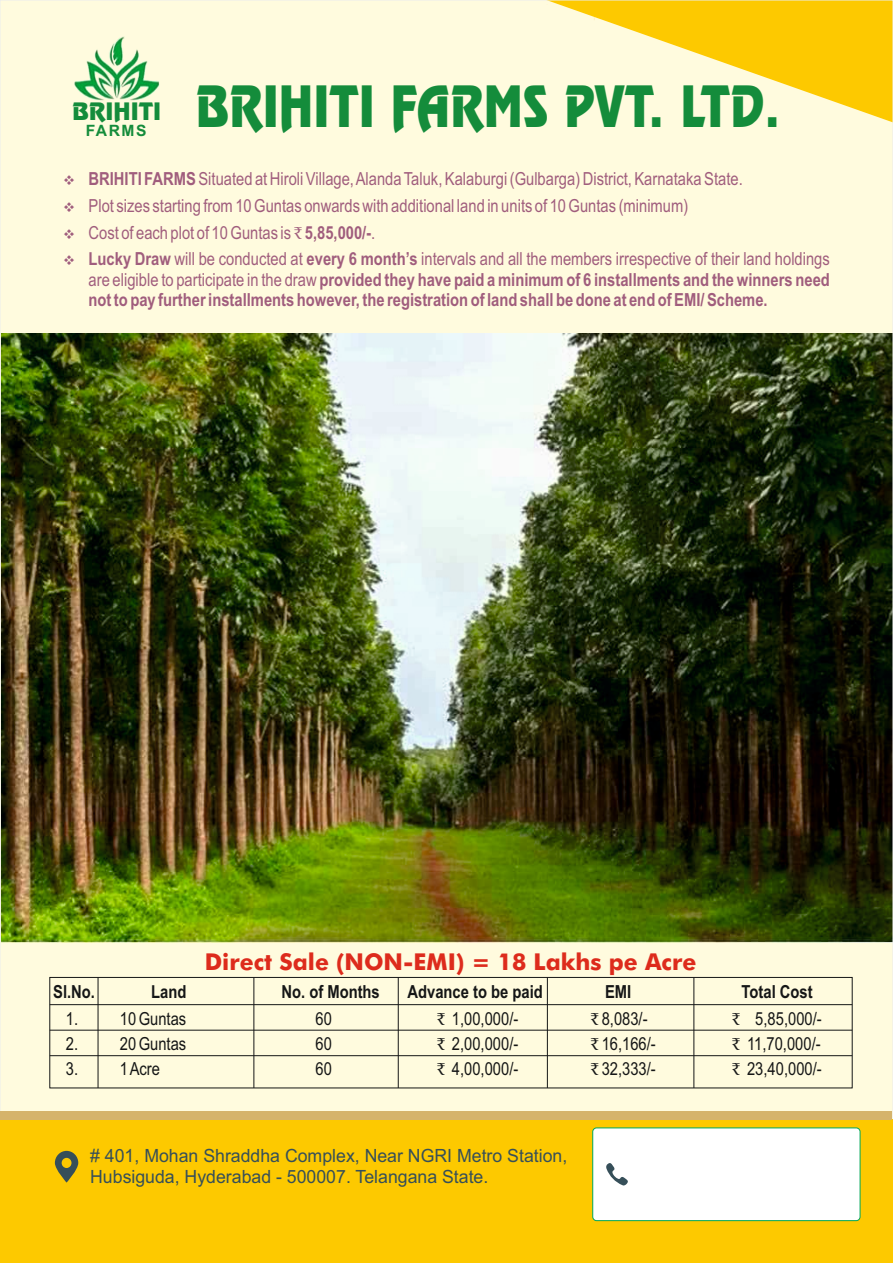
<style>
.page{position:relative;width:893px;height:1263px;background:#fffbde}
.page>*{position:absolute;margin:0;border:0;box-sizing:border-box;transform-origin:0 0}
.t1{font:56.1px "Revue BT";color:#148c3b;scale:.85 1}
.t2{font:23.7px "Revue BT";color:#148c3b}
.t3{font:700 23.25px "Futura BT";color:#dd2b1c}
.t4{font:18.15px/20.4px "Arial";color:#364f59}
.t5{font:700 18px/20.5px "Arial Narrow";color:#a05d7d;text-align:justify}
.t6{font:18px "Arial Narrow";color:#a05d7d}
.t7{font:18px "Arial Narrow";color:#151616}
.t8{font:700 18px "Arial Narrow";color:#151616}
.t9{font:700 15.6px "Arial";letter-spacing:.095em;color:#148c3b}
.s1{font-weight:700}
.s2{font-family:"ITF Rupee"}
.s3{font-weight:400}
</style>
<div class="page">
<svg style="left:552px;top:2px;width:339px;height:120px"></svg>
<img style="left:2px;top:333px;width:889px;height:610px">
<img style="left:74px;top:37px;width:85px;height:64px">
<div style="left:0;top:1119px;width:892px;height:144px;background:#fdc900"></div>
<div style="left:1px;top:1111px;width:891px;height:9px;background:#d5b36b"></div>
<svg style="left:49px;top:977px;width:804px;height:112px"></svg>
<hr style="left:50px;top:1004px;width:802px;height:1px;background:#151616">
<hr style="left:50px;top:1030px;width:802px;height:1px;background:#151616">
<hr style="left:50px;top:1055px;width:802px;height:1px;background:#151616">
<hr style="left:547px;top:977px;width:1px;height:111px;background:#151616">
<hr style="left:693px;top:977px;width:1px;height:111px;background:#151616">
<hr style="left:98px;top:977px;width:1px;height:111px;background:#151616">
<hr style="left:253px;top:977px;width:1px;height:111px;background:#151616">
<hr style="left:398px;top:977px;width:1px;height:111px;background:#151616">
<div style="left:592px;top:1127px;width:268px;height:94px;background:#fff;border:1px solid #00a759;border-radius:4px"></div>
<svg style="left:606px;top:1163px;width:22px;height:22px"></svg>
<svg style="left:55px;top:1151px;width:23px;height:31px"></svg>
<h2 class="t2" style="left:72px;top:102px;width:91px">BRIHITI</h2>
<p class="t9" style="left:86px;top:125px;width:62px">FARMS</p>
<h1 class="t1" style="left:195px;top:84px;width:690px">BRIHITI FARMS PVT. LTD.</h1>
<p class="t6" style="left:63px;top:172px;width:681px">❖ <span class="s1">BRIHITI FARMS</span>Situated at Hiroli Village, Alanda Taluk, Kalaburgi (Gulbarga) District, Karnataka State.</p>
<p class="t6" style="left:63px;top:199px;width:627px">❖ Plot sizes starting from 10 Guntas onwards with additional land in units of 10 Guntas (minimum)</p>
<p class="t6" style="left:63px;top:225px;width:314px">❖ Cost of each plot of 10 Guntas is <span class="s2">R</span> <span class="s1">5,85,000/-</span>.</p>
<p class="t5" style="left:89px;top:250px;width:743px;text-indent:-25px">❖ Lucky Draw <span class="s3">will be conducted at</span> every 6 month’s <span class="s3">intervals and all the members irrespective of their land holdings are eligible to participate in the draw</span> provided they have paid a minimum of 6 installments and the winners need not to pay further installments however, the registration of land shall be done at end of EMI/ Scheme.</p>
<p class="t3" style="left:205px;top:952px;width:493px">Direct Sale (NON-EMI) = 18 Lakhs pe Acre</p>
<p class="t8" style="left:53px;top:984px;width:43px">Sl.No.</p>
<p class="t7" style="left:66px;top:1012px;width:122px">1. 10 Guntas</p>
<p class="t7" style="left:316px;top:1012px;width:18px">60</p>
<p class="t7" style="left:437px;top:1012px;width:83px"><span class="s2">R</span> 1,00,000/-</p>
<p class="t7" style="left:591px;top:1012px;width:59px"><span class="s2">R</span> 8,083/-</p>
<p class="t7" style="left:732px;top:1012px;width:91px"><span class="s2">R</span> 5,85,000/-</p>
<p class="t7" style="left:66px;top:1037px;width:122px">2. 20 Guntas</p>
<p class="t7" style="left:316px;top:1037px;width:18px">60</p>
<p class="t7" style="left:437px;top:1037px;width:83px"><span class="s2">R</span> 2,00,000/-</p>
<p class="t7" style="left:591px;top:1037px;width:67px"><span class="s2">R</span> 16,166/-</p>
<p class="t7" style="left:732px;top:1037px;width:90px"><span class="s2">R</span> 11,70,000/-</p>
<p class="t7" style="left:66px;top:1062px;width:96px">3. 1 Acre</p>
<p class="t7" style="left:316px;top:1062px;width:18px">60</p>
<p class="t7" style="left:437px;top:1062px;width:83px"><span class="s2">R</span> 4,00,000/-</p>
<p class="t7" style="left:591px;top:1062px;width:67px"><span class="s2">R</span> 32,333/-</p>
<p class="t7" style="left:732px;top:1062px;width:91px"><span class="s2">R</span> 23,40,000/-</p>
<p class="t8" style="left:151px;top:984px;width:37px">Land</p>
<p class="t8" style="left:281px;top:984px;width:100px">No. of Months</p>
<p class="t8" style="left:407px;top:984px;width:137px">Advance to be paid</p>
<p class="t8" style="left:605px;top:984px;width:28px">EMI</p>
<p class="t8" style="left:742px;top:984px;width:73px">Total Cost</p>
<p class="t4" style="left:90px;top:1147px;width:479px"># 401, Mohan Shraddha Complex, Near NGRI Metro Station,<br>Hubsiguda, Hyderabad - 500007. Telangana State.</p>
</div>
